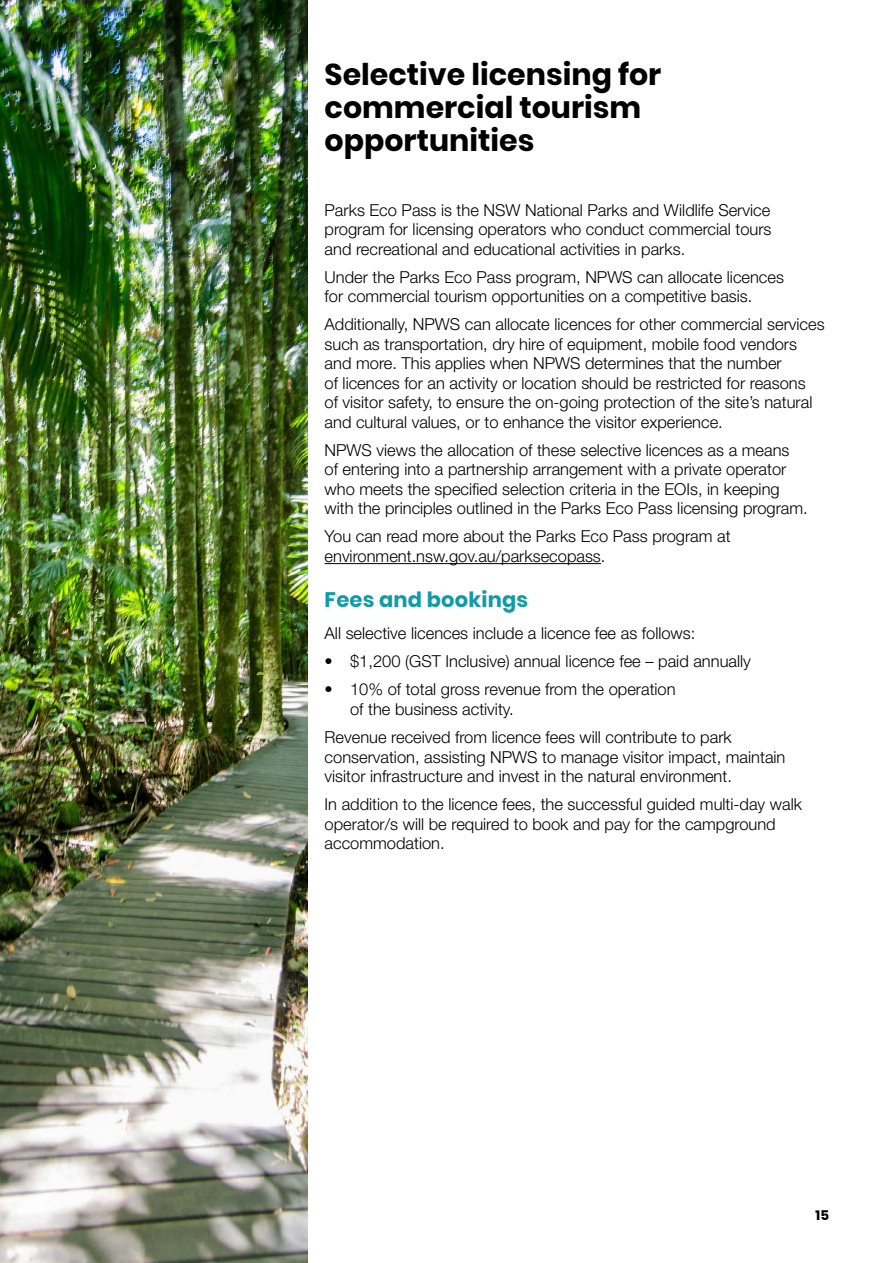
<style>
.page{position:relative;width:893px;height:1263px;background:#fff}
.page>*{position:absolute;margin:0;border:0;box-sizing:border-box;transform-origin:0 0}
.t1{font:700 30px/33px "Poppins";color:#000}
.t2{font:700 21px "Poppins";letter-spacing:.01em;color:#129ba5}
.t3{font:300 16.5px/19.5px "Helvetica Neue LT Std";color:#000}
.t4{font:700 13.5px "Poppins";color:#000}
</style>
<div class="page">
<hr style="left:325px;top:563px;width:276px;height:1px;background:#000">
<img style="left:0;top:0;width:308px;height:1263px">
<h1 class="t1" style="left:325px;top:58px;width:338px">Selective licensing for commercial tourism opportunities</h1>
<p class="t3" style="left:325px;top:200px;width:448px;text-align:justify">Parks Eco Pass is the NSW National Parks and Wildlife Service program for licensing operators who conduct commercial tours and recreational and educational activities in parks.</p>
<p class="t3" style="left:325px;top:267px;width:461px">Under the Parks Eco Pass program, NPWS can allocate licences for commercial tourism opportunities on a competitive basis.</p>
<p class="t3" style="left:325px;top:314px;width:502px">Additionally, NPWS can allocate licences for other commercial services such as transportation, dry hire of equipment, mobile food vendors and more. This applies when NPWS determines that the number<br>of licences for an activity or location should be restricted for reasons<br>of visitor safety, to ensure the on-going protection of the site’s natural and cultural values, or to enhance the visitor experience.</p>
<p class="t3" style="left:325px;top:440px;width:485px">NPWS views the allocation of these selective licences as a means<br>of entering into a partnership arrangement with a private operator who meets the specified selection criteria in the EOIs, in keeping with the principles outlined in the Parks Eco Pass licensing program.</p>
<p class="t3" style="left:325px;top:526px;width:407px">You can read more about the Parks Eco Pass program at environment.nsw.gov.au/parksecopass.</p>
<p class="t2" style="left:325px;top:588px;width:205px">Fees and bookings</p>
<p class="t3" style="left:325px;top:623px;width:372px">All selective licences include a licence fee as follows:</p>
<p class="t3" style="left:325px;top:651px;width:428px">• $1,200 (GST Inclusive) annual licence fee – paid annually</p>
<p class="t3" style="left:350px;top:679px;width:327px;text-indent:-26px">• 10% of total gross revenue from the operation of the business activity.</p>
<p class="t3" style="left:325px;top:727px;width:462px">Revenue received from licence fees will contribute to park conservation, assisting NPWS to manage visitor impact, maintain visitor infrastructure and invest in the natural environment.</p>
<p class="t3" style="left:325px;top:794px;width:479px">In addition to the licence fees, the successful guided multi-day walk operator/s will be required to book and pay for the campground accommodation.</p>
<p class="t4" style="left:815px;top:1208px;width:15px">15</p>
</div>
